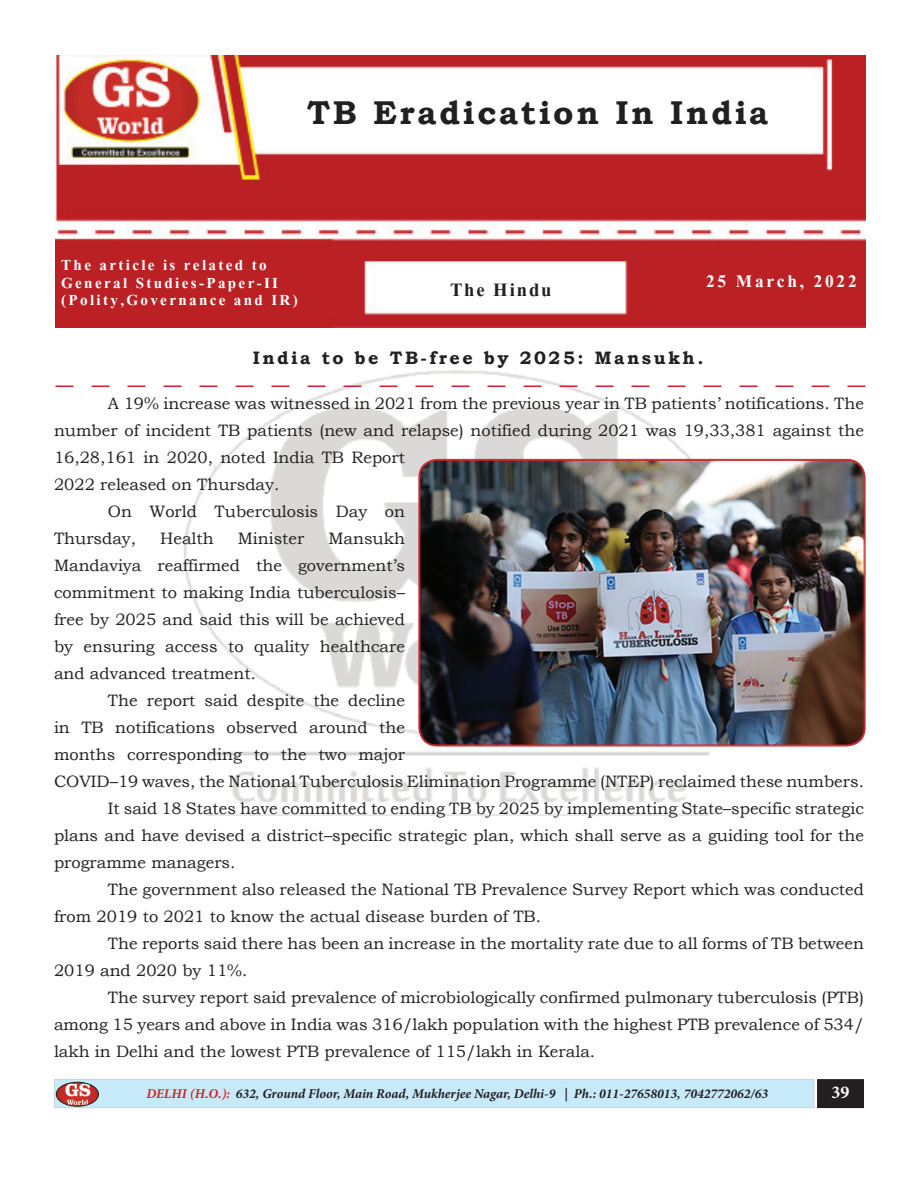
<style>
.page{position:relative;width:918px;height:1188px;background:#fff}
.page>*{position:absolute;margin:0;border:0;box-sizing:border-box;transform-origin:0 0}
.t1{font:700 33px "Bookman Old Style";letter-spacing:.08em;color:#231f20}
.t2{font:700 24px "Kokila";letter-spacing:.08em;color:#231f20}
.t3{font:700 22.5px "Kokila";letter-spacing:.12em;color:#fff}
.t4{font:700 19.5px/17.4px "Kokila";letter-spacing:.12em;color:#fff}
.t5{font:700 18px "Bookman Old Style";letter-spacing:.14em;color:#231f20}
.t6{font:700 18px "Minion Pro";color:#fff}
.t7{font:16.5px/27px "Bookman Old Style";color:#231f20;text-align:justify}
.t8{font:italic 700 13.5px "Minion Pro";color:#231f20}
.s1{color:#d1232a}
</style>
<div class="page">
<img style="left:184px;top:370px;width:545px;height:445px">
<div style="left:54px;top:1079px;width:760px;height:29px;background:#c6eafa;border:1px solid #d1d2d4"></div>
<div style="left:818px;top:1080px;width:45px;height:27px;background:#231f20"></div>
<div style="left:817px;top:1079px;width:47px;height:29px;border:2px solid #231f20"></div>
<img style="left:56px;top:1082px;width:43px;height:24px">
<div style="left:56px;top:1082px;width:43px;height:24px;border:1px solid #231f20;border-radius:50%"></div>
<img style="left:56px;top:55px;width:810px;height:273px">
<svg style="left:56px;top:386px;width:810px;height:1px"></svg>
<img style="left:419px;top:460px;width:446px;height:286px">
<div style="left:420px;top:460px;width:444px;height:285px;border:1px solid #d1232a;border-radius:17px"></div>
<h1 class="t1" style="left:307px;top:88px;width:463px">TB Eradication In India</h1>
<p class="t4" style="left:61px;top:258px;width:238px">The article is related to<br>General Studies-Paper-II (Polity,Governance and IR)</p>
<h2 class="t2" style="left:450px;top:277px;width:103px">The Hindu</h2>
<h3 class="t3" style="left:706px;top:270px;width:152px">25 March, 2022</h3>
<p class="t5" style="left:253px;top:345px;width:452px">India to be TB-free by 2025: Mansukh.</p>
<p class="t7" style="left:108px;top:390px;width:758px">A 19% increase was witnessed in 2021 from the previous year in TB patients’ notifications. The</p>
<p class="t7" style="left:54px;top:417px;width:812px">number of incident TB patients (new and relapse) notified during 2021 was 19,33,381 against the</p>
<p class="t7" style="left:54px;top:444px;width:353px">16,28,161 in 2020, noted India TB Report</p>
<p class="t7" style="left:54px;top:471px;width:227px">2022 released on Thursday.</p>
<p class="t7" style="left:108px;top:498px;width:298px">On World Tuberculosis Day on</p>
<p class="t7" style="left:54px;top:525px;width:84px">Thursday,</p>
<p class="t7" style="left:160px;top:525px;width:55px">Health</p>
<p class="t7" style="left:238px;top:525px;width:68px">Minister</p>
<p class="t7" style="left:54px;top:525px;width:353px;text-indent:274px">Mansukh Mandaviya reaffirmed the government’s commitment to making India tuberculosis– free by 2025 and said this will be achieved by ensuring access to quality healthcare and advanced treatment.</p>
<p class="t7" style="left:108px;top:687px;width:298px">The report said despite the decline</p>
<p class="t7" style="left:54px;top:714px;width:353px">in TB notifications observed around the</p>
<p class="t7" style="left:54px;top:741px;width:353px">months corresponding to the two major</p>
<p class="t7" style="left:54px;top:768px;width:811px">COVID–19 waves, the National Tuberculosis Elimination Programme (NTEP) reclaimed these numbers.</p>
<p class="t7" style="left:108px;top:795px;width:757px">It said 18 States have committed to ending TB by 2025 by implementing State–specific strategic</p>
<p class="t7" style="left:54px;top:822px;width:812px">plans and have devised a district–specific strategic plan, which shall serve as a guiding tool for the</p>
<p class="t7" style="left:54px;top:849px;width:183px">programme managers.</p>
<p class="t7" style="left:108px;top:876px;width:758px">The government also released the National TB Prevalence Survey Report which was conducted</p>
<p class="t7" style="left:54px;top:903px;width:489px">from 2019 to 2021 to know the actual disease burden of TB.</p>
<p class="t7" style="left:108px;top:930px;width:758px">The reports said there has been an increase in the mortality rate due to all forms of TB between</p>
<p class="t7" style="left:54px;top:957px;width:195px">2019 and 2020 by 11%.</p>
<p class="t7" style="left:108px;top:984px;width:758px">The survey report said prevalence of microbiologically confirmed pulmonary tuberculosis (PTB)</p>
<p class="t7" style="left:54px;top:1011px;width:812px">among 15 years and above in India was 316/lakh population with the highest PTB prevalence of 534/</p>
<p class="t7" style="left:54px;top:1038px;width:543px">lakh in Delhi and the lowest PTB prevalence of 115/lakh in Kerala.</p>
<p class="t8" style="left:146px;top:1085px;width:623px"><span class="s1">DELHI (H.O.):</span> 632, Ground Floor, Main Road, Mukherjee Nagar, Delhi-9 | Ph.: 011-27658013, 7042772062/63</p>
<p class="t6" style="left:832px;top:1079px;width:19px">39</p>
</div>
